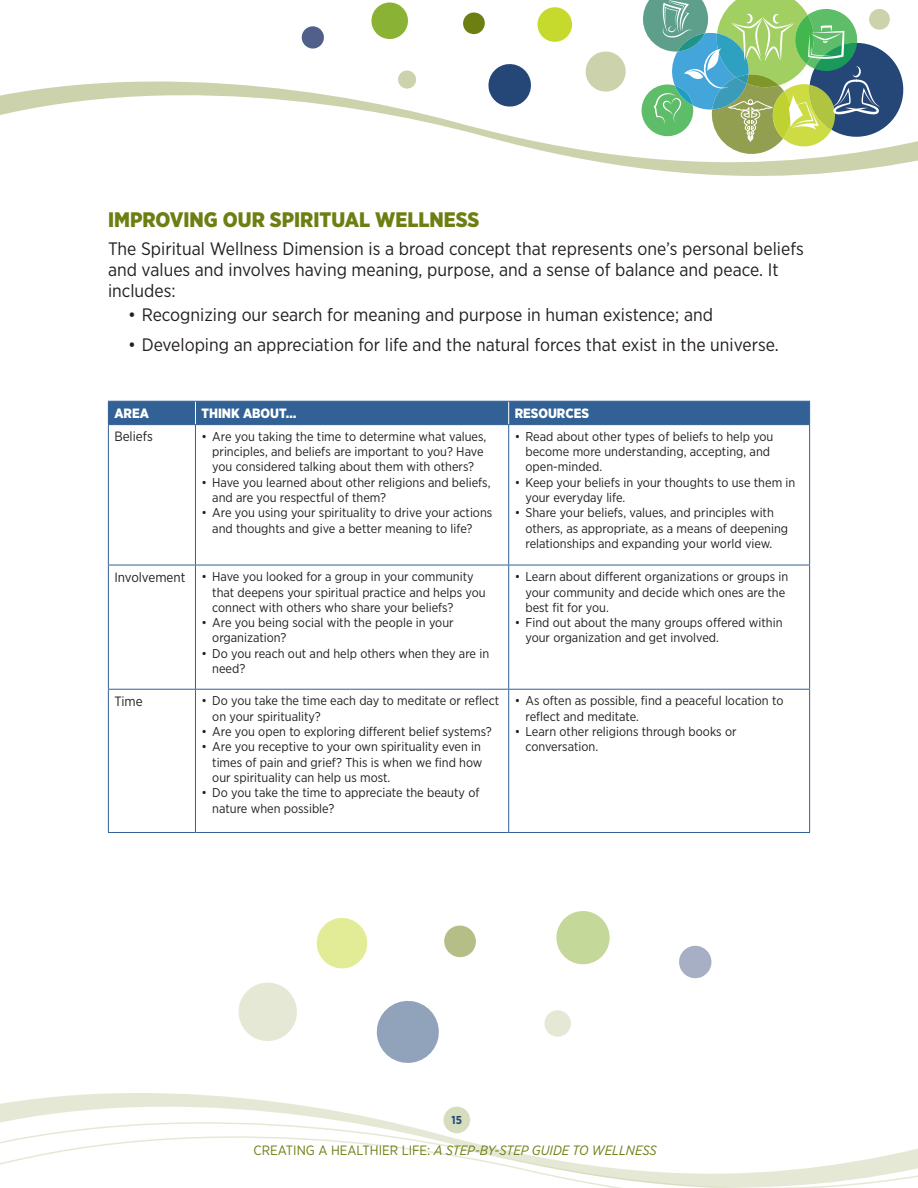
<style>
.page{position:relative;width:918px;height:1188px;background:#fff}
.page>*{position:absolute;margin:0;border:0;box-sizing:border-box;transform-origin:0 0}
.t1{font:900 21px "Gotham Narrow";color:#6d7e12}
.t2{font:18px/21px "Gotham Narrow";color:#231f20}
.t3{font:italic 13.5px "Gotham Narrow";color:#6d7e12}
.t4{font:900 13.5px "Gotham Narrow";color:#fff}
.table_text{font:13.5px "Gotham Narrow";color:#231f20}
.t5{font:12.75px/15.3px "Gotham Narrow";color:#231f20}
.t6{font:700 11.55px "Gotham Narrow";color:#244778}
.s1{font-style:normal}
</style>
<div class="page">
<svg style="left:301px;top:26px;width:23px;height:23px"></svg>
<svg style="left:463px;top:12px;width:22px;height:23px"></svg>
<svg style="left:537px;top:7px;width:35px;height:35px"></svg>
<svg style="left:596px;top:51px;width:19px;height:3px"></svg>
<svg style="left:371px;top:2px;width:37px;height:37px"></svg>
<svg style="left:0;top:54px;width:918px;height:122px"></svg>
<svg style="left:0;top:1093px;width:918px;height:95px"></svg>
<div style="left:444px;top:1107px;width:26px;height:26px;background:#d5ddbd;border-radius:50%"></div>
<svg style="left:641px;top:0;width:264px;height:154px"></svg>
<hr style="left:108px;top:425px;width:1px;height:140px;background:#326195">
<hr style="left:195px;top:425px;width:1px;height:140px;background:#326195">
<hr style="left:508px;top:425px;width:1px;height:140px;background:#326195">
<hr style="left:809px;top:425px;width:1px;height:140px;background:#326195">
<hr style="left:108px;top:565px;width:87px;height:1px;background:#326195">
<hr style="left:108px;top:565px;width:1px;height:124px;background:#326195">
<hr style="left:195px;top:565px;width:314px;height:1px;background:#326195">
<hr style="left:195px;top:565px;width:1px;height:124px;background:#326195">
<hr style="left:509px;top:565px;width:301px;height:1px;background:#326195">
<hr style="left:508px;top:565px;width:1px;height:124px;background:#326195">
<hr style="left:809px;top:565px;width:1px;height:124px;background:#326195">
<hr style="left:108px;top:689px;width:87px;height:1px;background:#326195">
<hr style="left:108px;top:690px;width:1px;height:142px;background:#326195">
<hr style="left:195px;top:689px;width:314px;height:1px;background:#326195">
<hr style="left:195px;top:690px;width:1px;height:142px;background:#326195">
<hr style="left:509px;top:689px;width:301px;height:1px;background:#326195">
<hr style="left:508px;top:690px;width:1px;height:142px;background:#326195">
<hr style="left:809px;top:690px;width:1px;height:142px;background:#326195">
<hr style="left:108px;top:832px;width:87px;height:1px;background:#326195">
<hr style="left:195px;top:832px;width:314px;height:1px;background:#326195">
<hr style="left:509px;top:832px;width:301px;height:1px;background:#326195">
<div style="left:108px;top:401px;width:702px;height:23px;background:#326195"></div>
<hr style="left:108px;top:424px;width:87px;height:1px;background:#326195">
<hr style="left:195px;top:424px;width:314px;height:1px;background:#326195">
<hr style="left:509px;top:424px;width:301px;height:1px;background:#326195">
<svg style="left:679px;top:946px;width:33px;height:32px"></svg>
<svg style="left:376px;top:1000px;width:63px;height:63px"></svg>
<svg style="left:444px;top:925px;width:32px;height:33px"></svg>
<svg style="left:316px;top:918px;width:52px;height:51px"></svg>
<svg style="left:238px;top:982px;width:59px;height:59px"></svg>
<svg style="left:544px;top:1010px;width:27px;height:27px"></svg>
<svg style="left:556px;top:911px;width:54px;height:54px"></svg>
<h2 class="t1" style="left:108px;top:206px;width:373px">IMPROVING OUR SPIRITUAL WELLNESS</h2>
<p class="t2" style="left:108px;top:237px;width:697px">The Spiritual Wellness Dimension is a broad concept that represents one’s personal beliefs and values and involves having meaning, purpose, and a sense of balance and peace. It includes:</p>
<p class="t2" style="left:128px;top:303px;width:586px">• Recognizing our search for meaning and purpose in human existence; and</p>
<p class="t2" style="left:128px;top:334px;width:652px">• Developing an appreciation for life and the natural forces that exist in the universe.</p>
<p class="t4" style="left:114px;top:404px;width:36px">AREA</p>
<p class="t4" style="left:201px;top:404px;width:96px">THINK ABOUT…</p>
<p class="t4" style="left:515px;top:404px;width:76px">RESOURCES</p>
<p class="table_text" style="left:114px;top:428px;width:40px">Beliefs</p>
<p class="t5" style="left:212px;top:428px;width:276px;text-indent:-11px">• Are you taking the time to determine what values, principles, and beliefs are important to you? Have you considered talking about them with others?</p>
<p class="t5" style="left:212px;top:474px;width:280px;text-indent:-11px">• Have you learned about other religions and beliefs, and are you respectful of them?</p>
<p class="t5" style="left:212px;top:505px;width:282px;text-indent:-11px">• Are you using your spirituality to drive your actions and thoughts and give a better meaning to life?</p>
<p class="t5" style="left:525px;top:428px;width:250px;text-indent:-11px">• Read about other types of beliefs to help you become more understanding, accepting, and open-minded.</p>
<p class="t5" style="left:525px;top:474px;width:271px;text-indent:-11px">• Keep your beliefs in your thoughts to use them in your everyday life.</p>
<p class="t5" style="left:525px;top:505px;width:264px;text-indent:-11px">• Share your beliefs, values, and principles with others, as appropriate, as a means of deepening relationships and expanding your world view.</p>
<p class="table_text" style="left:114px;top:569px;width:73px">Involvement</p>
<p class="t5" style="left:212px;top:569px;width:275px;text-indent:-11px">• Have you looked for a group in your community that deepens your spiritual practice and helps you connect with others who share your beliefs?</p>
<p class="t5" style="left:212px;top:615px;width:243px;text-indent:-11px">• Are you being social with the people in your organization?</p>
<p class="t5" style="left:212px;top:645px;width:278px;text-indent:-11px">• Do you reach out and help others when they are in need?</p>
<p class="table_text" style="left:114px;top:693px;width:30px">Time</p>
<p class="t5" style="left:212px;top:693px;width:288px;text-indent:-11px">• Do you take the time each day to meditate or reflect on your spirituality?</p>
<p class="t5" style="left:201px;top:724px;width:292px">• Are you open to exploring different belief systems?</p>
<p class="t5" style="left:212px;top:739px;width:272px;text-align:justify;text-indent:-11px">• Are you receptive to your own spirituality even in times of pain and grief? This is when we find how our spirituality can help us most.</p>
<p class="t5" style="left:212px;top:785px;width:269px;text-indent:-11px">• Do you take the time to appreciate the beauty of nature when possible?</p>
<p class="t5" style="left:525px;top:569px;width:264px;text-indent:-11px">• Learn about different organizations or groups in your community and decide which ones are the best fit for you.</p>
<p class="t5" style="left:525px;top:615px;width:259px;text-indent:-11px">• Find out about the many groups offered within your organization and get involved.</p>
<p class="t5" style="left:525px;top:693px;width:259px;text-indent:-11px">• As often as possible, find a peaceful location to reflect and meditate.</p>
<p class="t5" style="left:525px;top:724px;width:213px;text-indent:-11px">• Learn other religions through books or conversation.</p>
<p class="t6" style="left:452px;top:1113px;width:12px">15</p>
<p class="t3" style="left:254px;top:1142px;width:405px"><span class="s1">CREATING A HEALTHIER LIFE:</span> A STEP-BY-STEP GUIDE TO WELLNESS</p>
</div>
